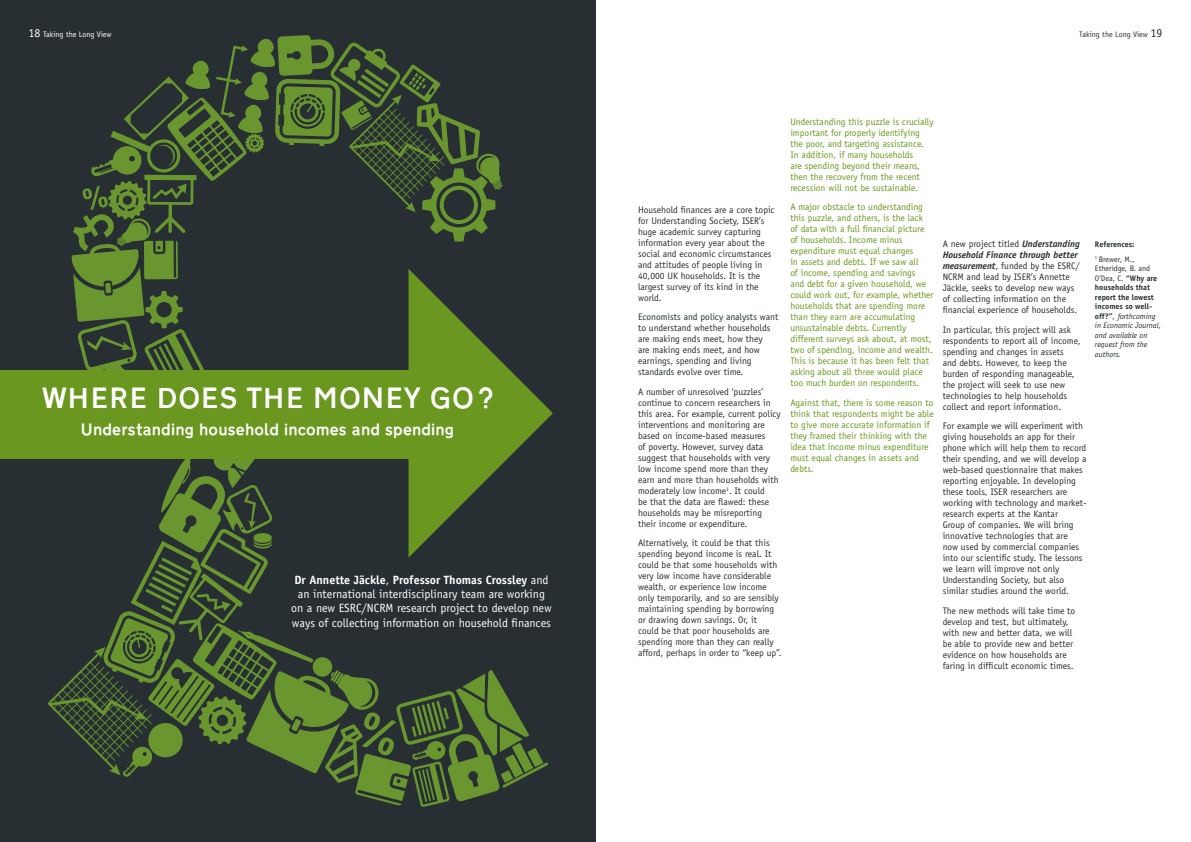
<style>
.page{position:relative;width:1191px;height:842px;background:#fff}
.page>*{position:absolute;margin:0;border:0;box-sizing:border-box;transform-origin:0 0}
.t1{font:27.3px "Transport";letter-spacing:-.01em;color:#fff}
.t2{font:16px "Transport";letter-spacing:-.01em;color:#fff}
.t3{font:12px/14.4px "Officina Sans";color:#fff;text-align:center}
.t4{font:9.5px/11px "Officina Sans";color:#272f32}
.t5{font:9.5px/11px "Officina Sans";color:#6a971f}
.t6{font:italic 8px/9.5px "Officina Sans";color:#272f32}
.t7{font:700 8px/15.2px "Officina Sans";color:#272f32}
.t8{font:8px "Officina Sans";color:#fff}
.t9{font:8px "Officina Sans";color:#272f32}
.s1{font-size:12px}
.s2{font-weight:700}
.s3{font-weight:700;font-style:italic}
.s4{font-weight:400}
.s5{font-style:normal}
.s6{font-weight:700;font-style:normal}
</style>
<div class="page">
<div style="left:0;top:0;width:595px;height:842px;background:#272f32"></div>
<svg style="left:47px;top:35px;width:501px;height:772px"></svg>
<div style="left:0;top:370px;width:472px;height:89px;background:#6a971f"></div>
<svg style="left:408px;top:269px;width:145px;height:289px"></svg>
<p class="t8" style="left:28px;top:30px;width:85px"><span class="s1">18</span> Taking the Long View</p>
<p class="t9" style="left:1079px;top:30px;width:85px">Taking the Long View <span class="s1">19</span></p>
<h1 class="t1" style="left:41px;top:385px;width:454px">WHERE DOES THE MONEY GO?</h1>
<h2 class="t2" style="left:80px;top:422px;width:376px">Understanding household incomes and spending</h2>
<p class="t3" style="left:291px;top:572px;width:262px"><span class="s2">Dr Annette Jäckle</span>, <span class="s2">Professor Thomas Crossley</span> and an international interdisciplinary team are working on a new ESRC/NCRM research project to develop new ways of collecting information on household finances</p>
<p class="t4" style="left:638px;top:204px;width:138px">Household finances are a core topic for Understanding Society, ISER’s huge academic survey capturing information every year about the social and economic circumstances and attitudes of people living in<br>40,000 UK households. It is the largest survey of its kind in the world.</p>
<p class="t4" style="left:638px;top:311px;width:142px">Economists and policy analysts want to understand whether households are making ends meet, how they<br>are making ends meet, and how earnings, spending and living standards evolve over time.</p>
<p class="t4" style="left:638px;top:386px;width:144px">A number of unresolved ‘puzzles’ continue to concern researchers in this area. For example, current policy interventions and monitoring are based on income-based measures<br>of poverty. However, survey data suggest that households with very low income spend more than they earn and more than households with moderately low income<sup>1</sup>. It could<br>be that the data are flawed: these households may be misreporting their income or expenditure.</p>
<p class="t4" style="left:638px;top:537px;width:145px">Alternatively, it could be that this spending beyond income is real. It could be that some households with very low income have considerable wealth, or experience low income only temporarily, and so are sensibly maintaining spending by borrowing or drawing down savings. Or, it<br>could be that poor households are spending more than they can really afford, perhaps in order to “keep up”.</p>
<p class="t5" style="left:790px;top:116px;width:145px">Understanding this puzzle is crucially important for properly identifying the poor, and targeting assistance.<br>In addition, if many households<br>are spending beyond their means, then the recovery from the recent recession will not be sustainable.</p>
<p class="t5" style="left:790px;top:202px;width:145px">A major obstacle to understanding this puzzle, and others, is the lack<br>of data with a full financial picture of households. Income minus expenditure must equal changes<br>in assets and debts. If we saw all<br>of income, spending and savings<br>and debt for a given household, we could work out, for example, whether households that are spending more than they earn are accumulating unsustainable debts. Currently different surveys ask about, at most, two of spending, income and wealth.<br>This is because it has been felt that asking about all three would place too much burden on respondents.</p>
<p class="t5" style="left:790px;top:397px;width:145px">Against that, there is some reason to think that respondents might be able to give more accurate information if they framed their thinking with the idea that income minus expenditure must equal changes in assets and debts.</p>
<p class="t4" style="left:942px;top:239px;width:139px">A new project titled <span class="s3">Understanding Household Finance through better measurement</span>, funded by the ESRC/ NCRM and lead by ISER’s Annette Jäckle, seeks to develop new ways of collecting information on the financial experience of households.</p>
<p class="t4" style="left:942px;top:324px;width:139px">In particular, this project will ask respondents to report all of income, spending and changes in assets<br>and debts. However, to keep the burden of responding manageable, the project will seek to use new technologies to help households collect and report information.</p>
<p class="t4" style="left:942px;top:421px;width:145px">For example we will experiment with giving households an app for their phone which will help them to record their spending, and we will develop a web-based questionnaire that makes reporting enjoyable. In developing these tools, ISER researchers are working with technology and market&shy;research experts at the Kantar<br>Group of companies. We will bring innovative technologies that are<br>now used by commercial companies into our scientific study. The lessons we learn will improve not only Understanding Society, but also similar studies around the world.</p>
<p class="t4" style="left:942px;top:605px;width:134px">The new methods will take time to develop and test, but ultimately, with new and better data, we will be able to provide new and better evidence on how households are faring in difficult economic times.</p>
<p class="t7" style="left:1095px;top:236px;width:41px">References:<br><sup>1</sup> <span class="s4">Brewer, M.,</span></p>
<p class="t6" style="left:1095px;top:264px;width:68px"><span class="s5">Etheridge, B. and<br>O’Dea, C.</span> <span class="s6">“Why are households that report the lowest incomes so well&shy;off?”</span>, forthcoming in Economic Journal, and available on request from the authors.</p>
</div>
